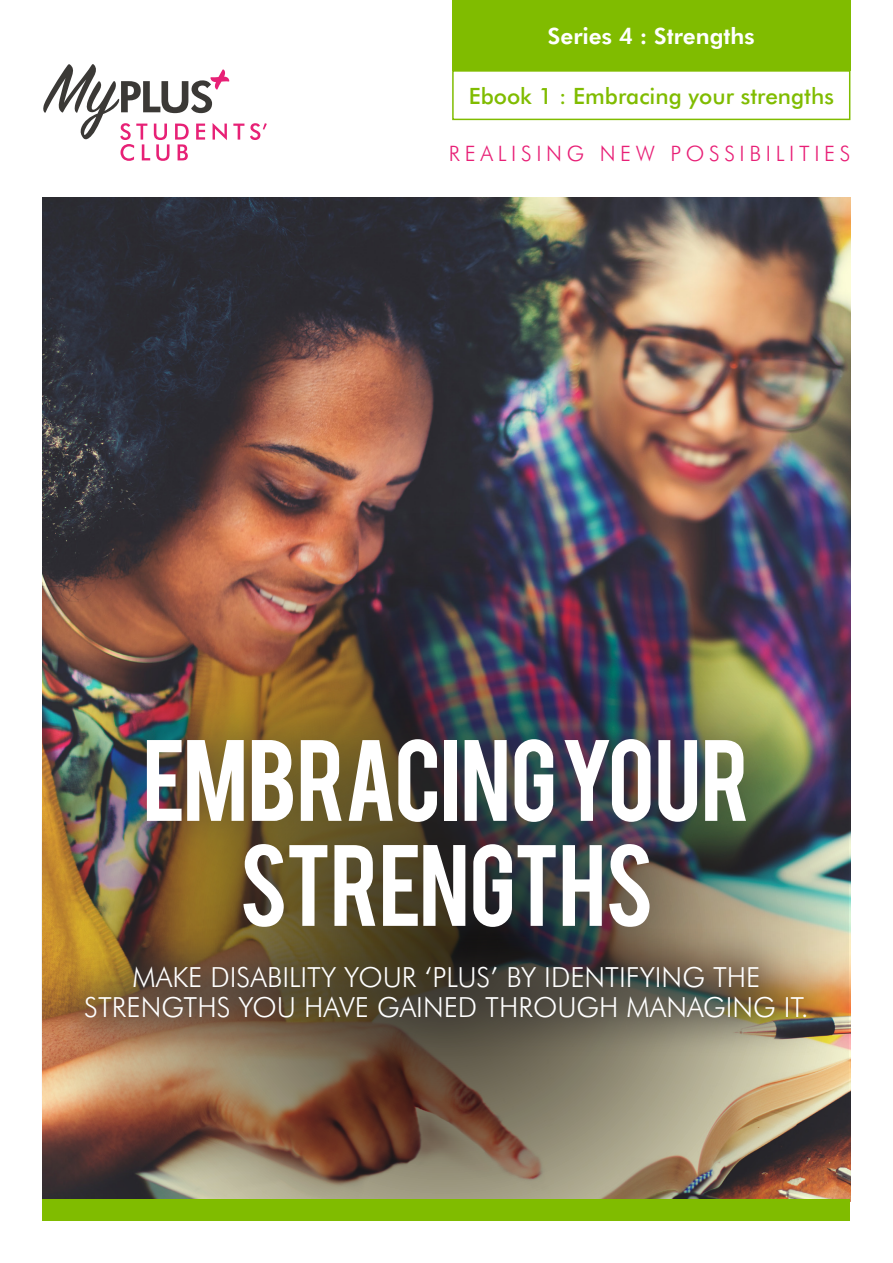
<style>
.page{position:relative;width:893px;height:1263px;background:#fff}
.page>*{position:absolute;margin:0;border:0;box-sizing:border-box;transform-origin:0 0}
.t1{font:90.75px/105px "Bebas";letter-spacing:-.015em;color:#fff;text-align:center}
.t2{font:300 27.75px/30px "Futura BT";color:#fff;text-align:center}
.t3{font:500 22.5px "Futura BT";color:#80bc00}
.t4{font:800 22.5px "Futura BT";color:#fff}
.t5{font:300 21.3px "Futura BT";letter-spacing:.22em;color:#e81f76}
</style>
<div class="page">
<img style="left:43px;top:198px;width:807px;height:1001px">
<img style="left:41px;top:368px;width:808px;height:831px">
<div style="left:82px;top:676px;width:725px;height:314px;background:#3c3935;opacity:.9"></div>
<img style="left:48px;top:928px;width:794px;height:128px">
<div style="left:43px;top:1199px;width:807px;height:21px;background:#80bc00"></div>
<div style="left:452px;top:0;width:398px;height:70px;background:#80bc00"></div>
<div style="left:452px;top:70px;width:398px;height:50px;border:2px solid #80bc00"></div>
<svg style="left:250px;top:123px;width:17px;height:17px"></svg>
<svg style="left:43px;top:64px;width:201px;height:97px"></svg>
<p class="t4" style="left:548px;top:22px;width:208px">Series 4 : Strengths</p>
<p class="t3" style="left:469px;top:82px;width:367px">Ebook 1 : Embracing your strengths</p>
<p class="t5" style="left:449px;top:140px;width:403px">REALISING NEW POSSIBILITIES</p>
<h1 class="t1" style="left:143px;top:722px;width:609px">EMBRACING YOUR<br>STRENGTHS</h1>
<p class="t2" style="left:84px;top:962px;width:726px">MAKE DISABILITY YOUR ‘PLUS’ BY IDENTIFYING THE<br>STRENGTHS YOU HAVE GAINED THROUGH MANAGING IT.</p>
</div>
